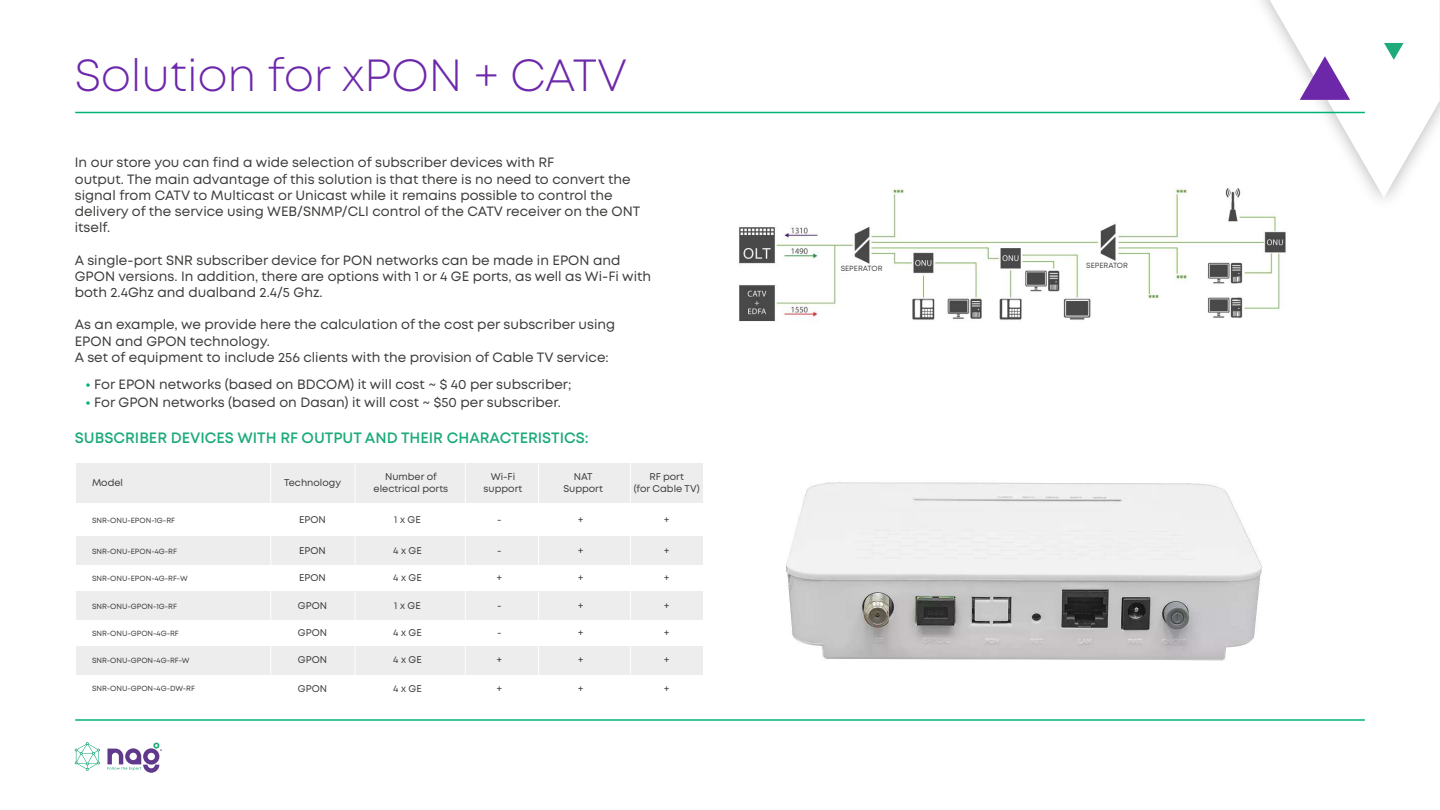
<style>
.page{position:relative;width:1440px;height:810px;background:#fff}
.page>*{position:absolute;margin:0;border:0;box-sizing:border-box;transform-origin:0 0}
.t1{font:300 45px "Mont";color:#6d28aa}
.t2{font:600 15px "Mont";color:#1dab79}
.t3{font:13.5px/16.2px "Mont";color:#3c3c3b}
.t4{font:12px/14.2px "Mont";color:#3c3c3b;text-align:center}
.t5{font:9.75px/11.7px "Mont";color:#3c3c3b;text-align:center}
.t6{font:7.5px "Mont";color:#3c3c3b}
.t7{font:7.5px "Mont";color:#484848}
.s1{font-weight:700;color:#00b27a}
</style>
<div class="page">
<img style="left:786px;top:482px;width:476px;height:179px">
<svg style="left:1270px;top:0;width:170px;height:198px"></svg>
<hr style="left:75px;top:112px;width:1290px;height:1px;background:#00b27a">
<hr style="left:75px;top:719px;width:1290px;height:2px;background:#00b27a">
<svg style="left:75px;top:742px;width:25px;height:29px"></svg>
<svg style="left:107px;top:743px;width:55px;height:30px"></svg>
<img style="left:739px;top:188px;width:564px;height:134px">
<div style="left:76px;top:463px;width:626px;height:40px;background:#ededed"></div>
<div style="left:76px;top:536px;width:626px;height:28px;background:#ededed"></div>
<div style="left:76px;top:591px;width:626px;height:29px;background:#ededed"></div>
<div style="left:76px;top:646px;width:626px;height:29px;background:#ededed"></div>
<hr style="left:270px;top:461px;width:1px;height:214px;background:#fff">
<hr style="left:355px;top:461px;width:1px;height:214px;background:#fff">
<hr style="left:465px;top:461px;width:1px;height:214px;background:#fff">
<hr style="left:538px;top:461px;width:1px;height:214px;background:#fff">
<hr style="left:630px;top:461px;width:1px;height:214px;background:#fff">
<div style="left:839px;top:265px;width:45px;height:8px;background:#fff"></div>
<div style="left:1085px;top:262px;width:45px;height:8px;background:#fff"></div>
<h1 class="t1" style="left:75px;top:48px;width:554px">Solution for xPON + CATV</h1>
<p class="t3" style="left:75px;top:155px;width:567px">In our store you can find a wide selection of subscriber devices with RF<br>output. The main advantage of this solution is that there is no need to convert the signal from CATV to Multicast or Unicast while it remains possible to control the delivery of the service using WEB/SNMP/CLI control of the CATV receiver on the ONT itself.</p>
<p class="t3" style="left:75px;top:252px;width:578px">A single-port SNR subscriber device for PON networks can be made in EPON and<br>GPON versions. In addition, there are options with 1 or 4 GE ports, as well as Wi-Fi with both 2.4Ghz and dualband 2.4/5 Ghz.</p>
<p class="t3" style="left:75px;top:317px;width:542px">As an example, we provide here the calculation of the cost per subscriber using<br>EPON and GPON technology.<br>A set of equipment to include 256 clients with the provision of Cable TV service:</p>
<p class="t3" style="left:85px;top:376px;width:487px"><span class="s1">•</span> For EPON networks (based on BDCOM) it will cost ~ $ 40 per subscriber;</p>
<p class="t3" style="left:85px;top:394px;width:477px"><span class="s1">•</span> For GPON networks (based on Dasan) it will cost ~ $50 per subscriber.</p>
<p class="t2" style="left:75px;top:428px;width:515px">SUBSCRIBER DEVICES WITH RF OUTPUT AND THEIR CHARACTERISTICS:</p>
<p class="t4" style="left:641px;top:469px;width:52px">RF Port (for CTV)</p>
<p class="t5" style="left:92px;top:477px;width:33px">Model</p>
<p class="t5" style="left:284px;top:477px;width:59px">Technology</p>
<p class="t5" style="left:374px;top:471px;width:76px">Number of electrical ports</p>
<p class="t5" style="left:484px;top:471px;width:40px">Wi-Fi support</p>
<p class="t5" style="left:563px;top:471px;width:41px">NAT<br>Support</p>
<p class="t5" style="left:634px;top:471px;width:67px">RF port<br>(for Cable TV)</p>
<p class="t6" style="left:92px;top:515px;width:85px">SNR-ONU-EPON-1G-RF</p>
<p class="t6" style="left:92px;top:547px;width:86px">SNR-ONU-EPON-4G-RF</p>
<p class="t6" style="left:92px;top:573px;width:97px">SNR-ONU-EPON-4G-RF-W</p>
<p class="t6" style="left:92px;top:601px;width:86px">SNR-ONU-GPON-1G-RF</p>
<p class="t6" style="left:92px;top:628px;width:88px">SNR-ONU-GPON-4G-RF</p>
<p class="t6" style="left:92px;top:655px;width:99px">SNR-ONU-GPON-4G-RF-W</p>
<p class="t5" style="left:299px;top:514px;width:28px">EPON</p>
<p class="t5" style="left:299px;top:545px;width:28px">EPON</p>
<p class="t5" style="left:299px;top:572px;width:28px">EPON</p>
<p class="t5" style="left:298px;top:600px;width:31px">GPON</p>
<p class="t5" style="left:298px;top:627px;width:31px">GPON</p>
<p class="t5" style="left:298px;top:654px;width:31px">GPON</p>
<p class="t5" style="left:394px;top:514px;width:28px">1 x GE</p>
<p class="t5" style="left:393px;top:545px;width:30px">4 x GE</p>
<p class="t5" style="left:393px;top:572px;width:30px">4 x GE</p>
<p class="t5" style="left:394px;top:600px;width:28px">1 x GE</p>
<p class="t5" style="left:393px;top:627px;width:30px">4 x GE</p>
<p class="t5" style="left:393px;top:654px;width:30px">4 x GE</p>
<p class="t5" style="left:497px;top:514px;width:6px">-</p>
<p class="t5" style="left:497px;top:545px;width:6px">-</p>
<p class="t5" style="left:497px;top:572px;width:7px">+</p>
<p class="t5" style="left:497px;top:600px;width:6px">-</p>
<p class="t5" style="left:497px;top:627px;width:6px">-</p>
<p class="t5" style="left:497px;top:654px;width:7px">+</p>
<p class="t5" style="left:578px;top:514px;width:7px">+</p>
<p class="t5" style="left:578px;top:545px;width:7px">+</p>
<p class="t5" style="left:578px;top:572px;width:7px">+</p>
<p class="t5" style="left:578px;top:600px;width:7px">+</p>
<p class="t5" style="left:578px;top:627px;width:7px">+</p>
<p class="t5" style="left:578px;top:654px;width:7px">+</p>
<p class="t5" style="left:664px;top:514px;width:7px">+</p>
<p class="t3" style="left:663px;top:542px;width:9px">+</p>
<p class="t5" style="left:664px;top:545px;width:7px">+</p>
<p class="t5" style="left:664px;top:572px;width:7px">+</p>
<p class="t5" style="left:664px;top:600px;width:7px">+</p>
<p class="t5" style="left:664px;top:627px;width:7px">+</p>
<p class="t5" style="left:664px;top:654px;width:7px">+</p>
<p class="t3" style="left:663px;top:598px;width:9px">+</p>
<p class="t3" style="left:663px;top:653px;width:9px">+</p>
<p class="t6" style="left:92px;top:684px;width:105px">SNR-ONU-GPON-4G-DW-RF</p>
<p class="t5" style="left:298px;top:682px;width:31px">GPON</p>
<p class="t5" style="left:393px;top:682px;width:30px">4 x GE</p>
<p class="t5" style="left:497px;top:682px;width:7px">+</p>
<p class="t5" style="left:578px;top:682px;width:7px">+</p>
<p class="t5" style="left:664px;top:682px;width:7px">+</p>
<p class="t7" style="left:841px;top:264px;width:43px">SEPERATOR</p>
<p class="t7" style="left:1086px;top:261px;width:43px">SEPERATOR</p>
</div>
